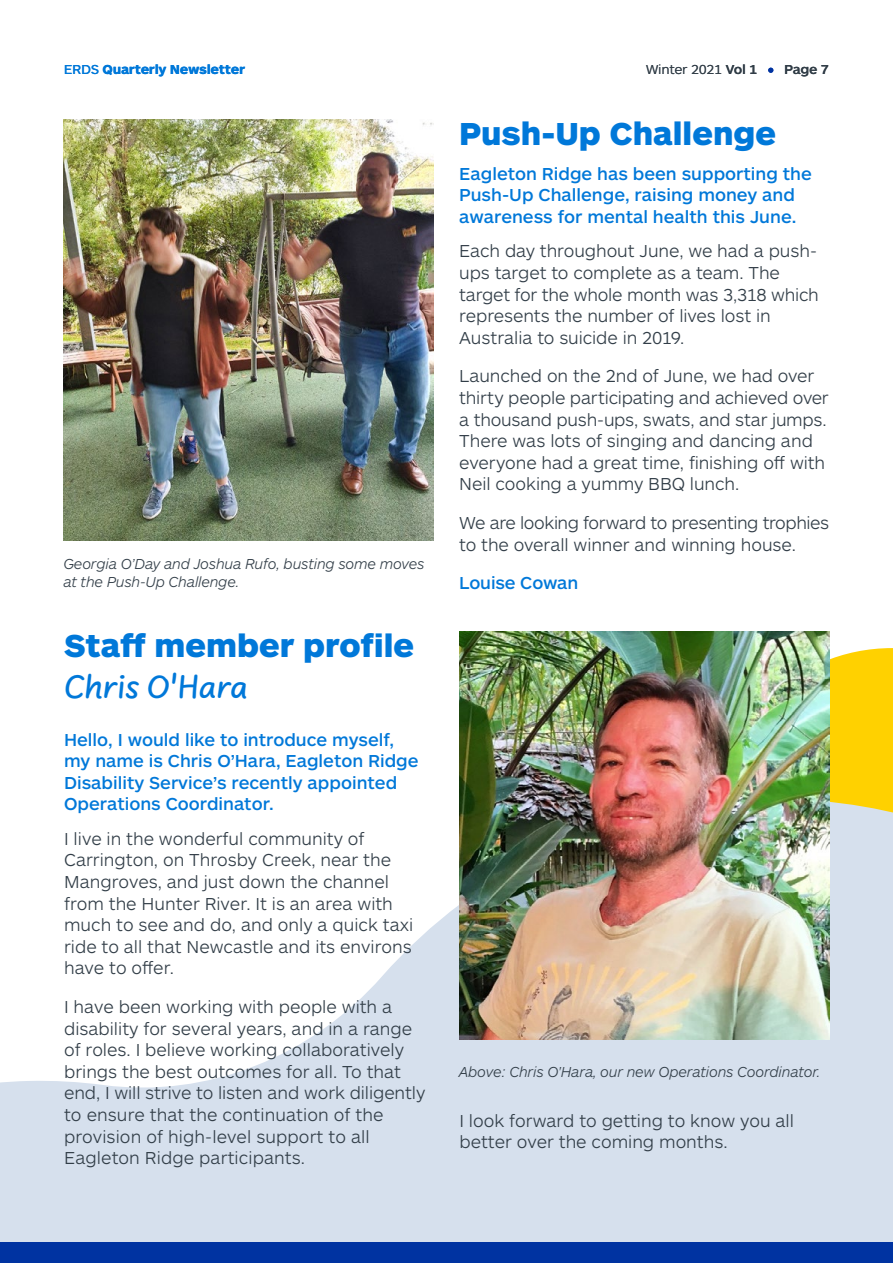
<style>
.page{position:relative;width:893px;height:1263px;background:#fff}
.page>*{position:absolute;margin:0;border:0;box-sizing:border-box;transform-origin:0 0}
.t1{font:500 34.5px "Uberhand Pro";letter-spacing:-.005em;color:#0078d9}
.t2{font:900 33px "ARS Maquette Pro";color:#0078d9}
.t3{font:300 18px/21.6px "ARS Maquette";color:#323e48}
.t4{font:500 18px/21.6px "ARS Maquette Pro";color:#0078d9}
.t5{font:300 18px/21.6px "ARS Maquette";letter-spacing:-.02em;color:#323e48}
.t6{font:500 18px "ARS Maquette";letter-spacing:-.01em;color:#0078d9}
.t7{font:italic 300 15px/18px "ARS Maquette";letter-spacing:-.015em;color:#323e48}
.t8{font:700 13.5px "ARS Maquette";color:#0078d9}
.t9{font:300 13.5px "ARS Maquette";color:#323e48}
.t10{font:500 13.5px "ARS Maquette";color:#323e48}
.s1{font-weight:400}
.s2{font-weight:500}
</style>
<div class="page">
<div style="left:829px;top:648px;width:64px;height:151px;background:#ffd100"></div>
<svg style="left:0;top:799px;width:893px;height:443px;fill:#d6e0ed"></svg>
<svg style="left:768px;top:68px;width:5px;height:5px"></svg>
<img style="left:459px;top:631px;width:370px;height:409px">
<img style="left:64px;top:119px;width:370px;height:421px">
<div style="left:0;top:1242px;width:893px;height:21px;background:#0033a1"></div>
<p class="t8" style="left:64px;top:61px;width:183px"><span class="s1">ERDS</span> Quarterly Newsletter</p>
<p class="t9" style="left:646px;top:61px;width:113px">Winter 2021 <span class="s2">Vol 1</span></p>
<p class="t10" style="left:784px;top:61px;width:46px">Page 7</p>
<p class="t7" style="left:63px;top:554px;width:363px">Georgia O’Day and Joshua Rufo, busting some moves at the Push-Up Challenge.</p>
<h2 class="t2" style="left:64px;top:624px;width:351px">Staff member profile</h2>
<h1 class="t1" style="left:64px;top:662px;width:186px">Chris O'Hara</h1>
<p class="t4" style="left:64px;top:727px;width:356px">Hello, I would like to introduce myself, my name is Chris O’Hara, Eagleton Ridge Disability Service’s recently appointed Operations Coordinator.</p>
<p class="t3" style="left:64px;top:827px;width:351px">I live in the wonderful community of Carrington, on Throsby Creek, near the Mangroves, and just down the channel from the Hunter River. It is an area with much to see and do, and only a quick taxi ride to all that Newcastle and its environs have to offer.</p>
<p class="t3" style="left:64px;top:995px;width:363px">I have been working with people with a disability for several years, and in a range of roles. I believe working collaboratively brings the best outcomes for all. To that end, I will strive to listen and work diligently to ensure that the continuation of the provision of high-level support to all Eagleton Ridge participants.</p>
<h2 class="t2" style="left:459px;top:113px;width:318px">Push-Up Challenge</h2>
<p class="t4" style="left:459px;top:162px;width:354px">Eagleton Ridge has been supporting the<br>Push-Up Challenge, raising money and awareness for mental health this June.</p>
<p class="t3" style="left:459px;top:239px;width:361px">Each day throughout June, we had a push&shy;ups target to complete as a team. The target for the whole month was 3,318 which represents the number of lives lost in Australia to suicide in 2019.</p>
<p class="t3" style="left:459px;top:365px;width:371px">Launched on the 2nd of June, we had over thirty people participating and achieved over a thousand push-ups, swats, and star jumps.<br>There was lots of singing and dancing and everyone had a great time, finishing off with Neil cooking a yummy BBQ lunch.</p>
<p class="t5" style="left:459px;top:511px;width:371px">We are looking forward to presenting trophies to the overall winner and winning house.</p>
<p class="t6" style="left:459px;top:571px;width:121px">Louise Cowan</p>
<p class="t7" style="left:459px;top:1062px;width:363px">Above: Chris O'Hara, our new Operations Coordinator.</p>
<p class="t3" style="left:459px;top:1109px;width:336px">I look forward to getting to know you all better over the coming months.</p>
</div>
